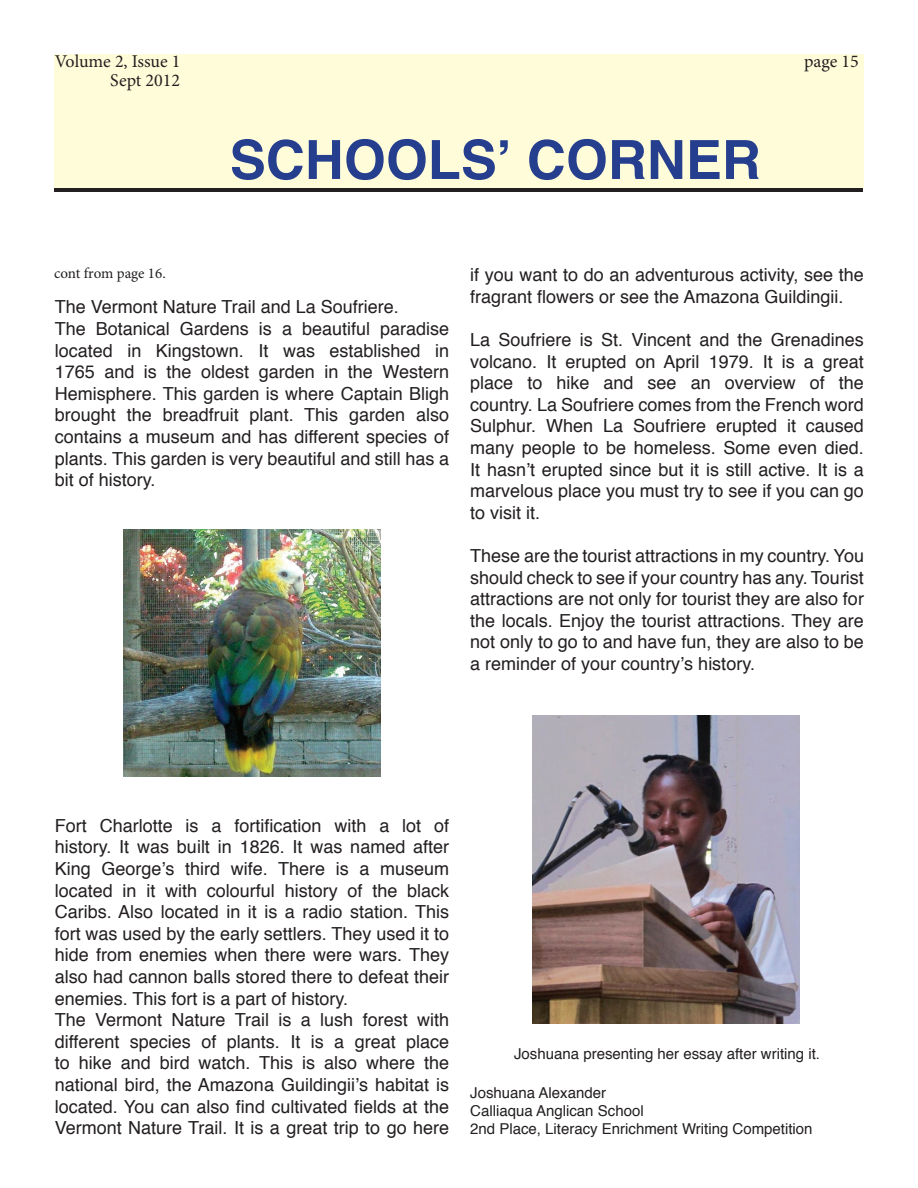
<style>
.page{position:relative;width:918px;height:1188px;background:#fff}
.page>*{position:absolute;margin:0;border:0;box-sizing:border-box;transform-origin:0 0}
.t1{font:700 54px "Helvetica";color:#253f8e}
.t2{font:18px/21.6px "Helvetica";color:#231f20}
.t3{font:18px "Minion Pro";letter-spacing:-.005em;color:#231f20}
.t4{font:15px/18px "Helvetica";color:#231f20}
.t5{font:15px "Minion Pro";letter-spacing:-.005em;color:#231f20}
</style>
<div class="page">
<div style="left:54px;top:54px;width:810px;height:133px;background:#fffcda"></div>
<hr style="left:55px;top:188px;width:808px;height:3px;background:#231f20">
<img style="left:124px;top:529px;width:257px;height:248px">
<img style="left:532px;top:716px;width:268px;height:308px">
<p class="t3" style="left:55px;top:49px;width:127px">Volume 2, Issue 1</p>
<p class="t3" style="left:804px;top:49px;width:56px">page 15</p>
<p class="t3" style="left:110px;top:68px;width:71px">Sept 2012</p>
<h1 class="t1" style="left:230px;top:116px;width:533px">SCHOOLS’ CORNER</h1>
<p class="t5" style="left:54px;top:263px;width:113px">cont from page 16.</p>
<p class="t2" style="left:470px;top:265px;width:395px">if you want to do an adventurous activity, see the fragrant flowers or see the Amazona Guildingii.</p>
<p class="t2" style="left:470px;top:329px;width:395px;text-align:justify">La Soufriere is St. Vincent and the Grenadines volcano. It erupted on April 1979. It is a great place to hike and see an overview of the country. La Soufriere comes from the French word Sulphur. When La Soufriere erupted it caused many people to be homeless. Some even died.<br>It hasn’t erupted since but it is still active. It is a marvelous place you must try to see if you can go to visit it.</p>
<p class="t2" style="left:470px;top:545px;width:395px;text-align:justify">These are the tourist attractions in my country. You should check to see if your country has any. Tourist attractions are not only for tourist they are also for the locals. Enjoy the tourist attractions. They are not only to go to and have fun, they are also to be a reminder of your country’s history.</p>
<p class="t2" style="left:55px;top:297px;width:396px">The Vermont Nature Trail and La Soufriere.<br>The Botanical Gardens is a beautiful paradise located in Kingstown. It was established in 1765 and is the oldest garden in the Western Hemisphere. This garden is where Captain Bligh brought the breadfruit plant. This garden also contains a museum and has different species of plants. This garden is very beautiful and still has a bit of history.</p>
<p class="t2" style="left:55px;top:815px;width:396px">Fort Charlotte is a fortification with a lot of history. It was built in 1826. It was named after King George’s third wife. There is a museum located in it with colourful history of the black Caribs. Also located in it is a radio station. This fort was used by the early settlers. They used it to hide from enemies when there were wars. They also had cannon balls stored there to defeat their enemies. This fort is a part of history.<br>The Vermont Nature Trail is a lush forest with different species of plants. It is a great place to hike and bird watch. This is also where the national bird, the Amazona Guildingii’s habitat is located. You can also find cultivated fields at the Vermont Nature Trail. It is a great trip to go here</p>
<p class="t4" style="left:514px;top:1045px;width:307px">Joshuana presenting her essay after writing it.</p>
<p class="t4" style="left:470px;top:1085px;width:344px">Joshuana Alexander<br>Calliaqua Anglican School<br>2nd Place, Literacy Enrichment Writing Competition</p>
</div>
